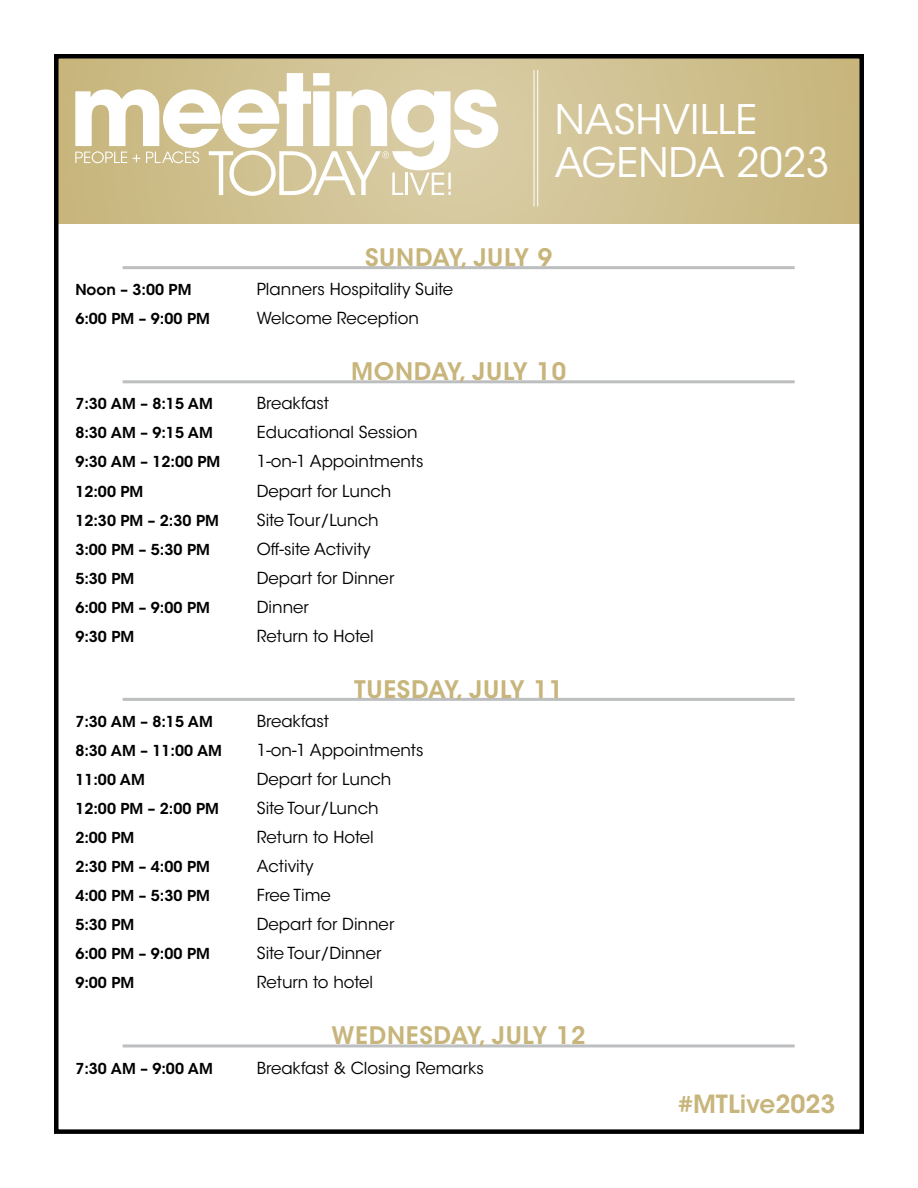
<style>
.page{position:relative;width:918px;height:1188px;background:#fff}
.page>*{position:absolute;margin:0;border:0;box-sizing:border-box;transform-origin:0 0}
.t1{font:40.5px/43.5px "ITC Avant Garde Std";color:#fff}
.t2{font:600 24.9px "ITC Avant Garde Std";color:#c7b57b}
.t3{font:600 24px "ITC Avant Garde Std";letter-spacing:.03em;color:#c7b57b}
.t4{font:16.5px "ITC Avant Garde Std";color:#000}
.t5{font:600 15px "ITC Avant Garde Std";color:#000}
</style>
<div class="page">
<svg style="left:59px;top:59px;width:800px;height:165px;background:#cfc08f"></svg>
<div style="left:54px;top:54px;width:810px;height:1080px;border:4px solid #000"></div>
<svg style="left:75px;top:73px;width:423px;height:123px"></svg>
<hr style="left:537px;top:70px;width:1px;height:137px;background:#fff">
<hr style="left:534px;top:70px;width:1px;height:137px;background:#fff">
<hr style="left:123px;top:266px;width:672px;height:3px;background:#bcbec0">
<hr style="left:123px;top:380px;width:672px;height:3px;background:#bcbec0">
<hr style="left:123px;top:698px;width:672px;height:3px;background:#bcbec0">
<hr style="left:123px;top:1044px;width:672px;height:3px;background:#bcbec0">
<h1 class="t1" style="left:555px;top:98px;width:276px">NASHVILLE<br>AGENDA 2023</h1>
<h3 class="t3" style="left:365px;top:242px;width:188px">SUNDAY, JULY 9</h3>
<p class="t5" style="left:75px;top:280px;width:118px">Noon – 3:00 PM</p>
<p class="t4" style="left:257px;top:279px;width:198px">Planners Hospitality Suite</p>
<p class="t5" style="left:75px;top:309px;width:136px">6:00 PM – 9:00 PM</p>
<p class="t4" style="left:257px;top:308px;width:164px">Welcome Reception</p>
<h3 class="t3" style="left:351px;top:356px;width:216px">MONDAY, JULY 10</h3>
<p class="t5" style="left:75px;top:394px;width:139px">7:30 AM – 8:15 AM</p>
<p class="t4" style="left:257px;top:393px;width:74px">Breakfast</p>
<p class="t5" style="left:75px;top:423px;width:139px">8:30 AM – 9:15 AM</p>
<p class="t4" style="left:257px;top:422px;width:162px">Educational Session</p>
<p class="t5" style="left:75px;top:453px;width:147px">9:30 AM – 12:00 PM</p>
<p class="t4" style="left:257px;top:452px;width:168px">1-on-1 Appointments</p>
<p class="t5" style="left:75px;top:482px;width:70px">12:00 PM</p>
<p class="t4" style="left:257px;top:481px;width:136px">Depart for Lunch</p>
<p class="t5" style="left:75px;top:511px;width:145px">12:30 PM – 2:30 PM</p>
<p class="t4" style="left:257px;top:510px;width:123px">Site Tour/Lunch</p>
<p class="t5" style="left:75px;top:540px;width:136px">3:00 PM – 5:30 PM</p>
<p class="t4" style="left:257px;top:539px;width:115px">Off-site Activity</p>
<p class="t5" style="left:75px;top:569px;width:61px">5:30 PM</p>
<p class="t4" style="left:257px;top:568px;width:139px">Depart for Dinner</p>
<p class="t5" style="left:75px;top:598px;width:136px">6:00 PM – 9:00 PM</p>
<p class="t4" style="left:257px;top:597px;width:54px">Dinner</p>
<p class="t5" style="left:75px;top:627px;width:61px">9:30 PM</p>
<p class="t4" style="left:257px;top:626px;width:118px">Return to Hotel</p>
<h3 class="t3" style="left:354px;top:674px;width:211px">TUESDAY, JULY 11</h3>
<p class="t5" style="left:75px;top:712px;width:139px">7:30 AM – 8:15 AM</p>
<p class="t4" style="left:257px;top:711px;width:74px">Breakfast</p>
<p class="t5" style="left:75px;top:741px;width:148px">8:30 AM – 11:00 AM</p>
<p class="t4" style="left:257px;top:740px;width:168px">1-on-1 Appointments</p>
<p class="t5" style="left:75px;top:770px;width:71px">11:00 AM</p>
<p class="t4" style="left:257px;top:769px;width:136px">Depart for Lunch</p>
<p class="t5" style="left:75px;top:799px;width:145px">12:00 PM – 2:00 PM</p>
<p class="t4" style="left:257px;top:798px;width:123px">Site Tour/Lunch</p>
<p class="t5" style="left:75px;top:828px;width:61px">2:00 PM</p>
<p class="t4" style="left:257px;top:827px;width:118px">Return to Hotel</p>
<p class="t5" style="left:75px;top:857px;width:136px">2:30 PM – 4:00 PM</p>
<p class="t4" style="left:257px;top:856px;width:58px">Activity</p>
<p class="t5" style="left:75px;top:886px;width:136px">4:00 PM – 5:30 PM</p>
<p class="t4" style="left:257px;top:885px;width:76px">Free Time</p>
<p class="t5" style="left:75px;top:915px;width:61px">5:30 PM</p>
<p class="t4" style="left:257px;top:914px;width:139px">Depart for Dinner</p>
<p class="t5" style="left:75px;top:944px;width:136px">6:00 PM – 9:00 PM</p>
<p class="t4" style="left:257px;top:943px;width:126px">Site Tour/Dinner</p>
<p class="t5" style="left:75px;top:973px;width:61px">9:00 PM</p>
<p class="t4" style="left:257px;top:972px;width:118px">Return to hotel</p>
<h3 class="t3" style="left:332px;top:1021px;width:256px">WEDNESDAY, JULY 12</h3>
<p class="t5" style="left:75px;top:1059px;width:139px">7:30 AM – 9:00 AM</p>
<p class="t4" style="left:257px;top:1058px;width:229px">Breakfast &amp; Closing Remarks</p>
<h2 class="t2" style="left:678px;top:1088px;width:159px">#MTLive2023</h2>
</div>
